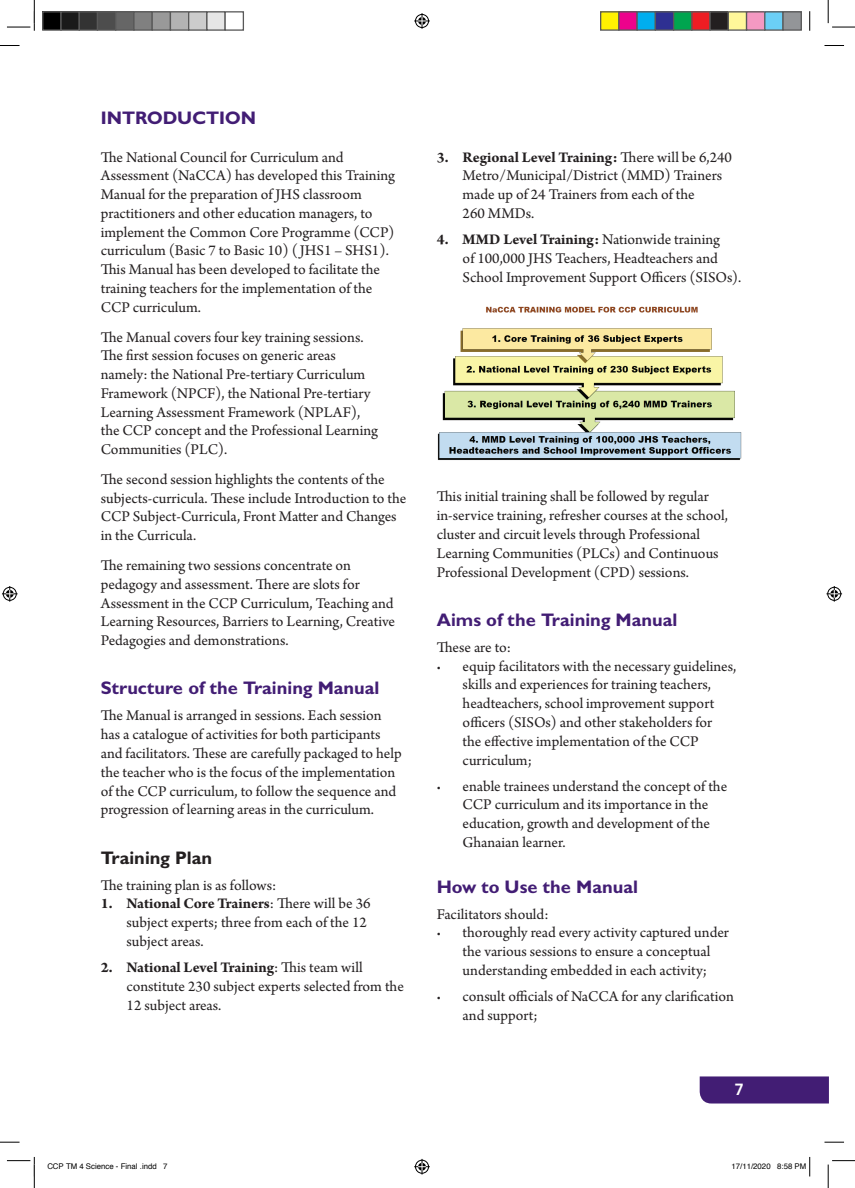
<style>
.page{position:relative;width:855px;height:1188px;background:#fff}
.page>*{position:absolute;margin:0;border:0;box-sizing:border-box;transform-origin:0 0}
.t1{font:700 18.3px "Gill Sans MT Pro";color:#421d74}
.t2{font:700 18.3px "Gill Sans MT Pro";color:#231f20}
.t3{font:15.6px/18.8px "Arno Pro";color:#231f20}
.t4{font:600 15.6px "Poppins";color:#fff}
.t5{font:7.8px "Helvetica";color:#000}
.s1{font-weight:700}
</style>
<div class="page">
<svg style="left:700px;top:1076px;width:128px;height:28px;background:#492679"></svg>
<img style="left:437px;top:306px;width:305px;height:154px">
<svg style="left:0;top:45px;width:20px;height:1px"></svg>
<svg style="left:825px;top:45px;width:19px;height:1px"></svg>
<svg style="left:0;top:1142px;width:20px;height:1px"></svg>
<svg style="left:825px;top:1141px;width:19px;height:2px"></svg>
<svg style="left:809px;top:11px;width:1px;height:20px"></svg>
<svg style="left:7px;top:0;width:28px;height:31px"></svg>
<svg style="left:7px;top:1157px;width:28px;height:31px"></svg>
<svg style="left:828px;top:0;width:27px;height:28px"></svg>
<svg style="left:828px;top:1160px;width:27px;height:28px"></svg>
<svg style="left:414px;top:13px;width:16px;height:16px"></svg>
<svg style="left:414px;top:1159px;width:16px;height:16px"></svg>
<svg style="left:2px;top:586px;width:16px;height:16px"></svg>
<svg style="left:826px;top:586px;width:16px;height:16px"></svg>
<div style="left:43px;top:12px;width:18px;height:18px;background:#000"></div>
<div style="left:42px;top:11px;width:20px;height:20px;border:1px solid #595959"></div>
<div style="left:61px;top:12px;width:18px;height:18px;background:#1a1a1a"></div>
<div style="left:60px;top:11px;width:20px;height:20px;border:1px solid #595959"></div>
<div style="left:79px;top:12px;width:18px;height:18px;background:#333"></div>
<div style="left:79px;top:11px;width:19px;height:20px;border:1px solid #595959"></div>
<div style="left:97px;top:12px;width:19px;height:18px;background:#4d4d4d"></div>
<div style="left:97px;top:11px;width:19px;height:20px;border:1px solid #595959"></div>
<div style="left:116px;top:12px;width:18px;height:18px;background:#666"></div>
<div style="left:115px;top:11px;width:20px;height:20px;border:1px solid #595959"></div>
<div style="left:134px;top:12px;width:18px;height:18px;background:#808080"></div>
<div style="left:133px;top:11px;width:20px;height:20px;border:1px solid #595959"></div>
<div style="left:152px;top:12px;width:18px;height:18px;background:#999"></div>
<div style="left:152px;top:11px;width:19px;height:20px;border:1px solid #595959"></div>
<div style="left:170px;top:12px;width:19px;height:18px;background:#b3b3b3"></div>
<div style="left:170px;top:11px;width:19px;height:20px;border:1px solid #595959"></div>
<div style="left:189px;top:12px;width:18px;height:18px;background:#ccc"></div>
<div style="left:188px;top:11px;width:20px;height:20px;border:1px solid #595959"></div>
<div style="left:207px;top:12px;width:18px;height:18px;background:#e6e6e6"></div>
<div style="left:206px;top:11px;width:20px;height:20px;border:1px solid #595959"></div>
<div style="left:224px;top:11px;width:20px;height:20px;border:1px solid #595959"></div>
<div style="left:601px;top:12px;width:18px;height:18px;background:#fff101"></div>
<div style="left:600px;top:11px;width:20px;height:20px;border:1px solid #595959"></div>
<div style="left:619px;top:12px;width:18px;height:18px;background:#ed028c"></div>
<div style="left:618px;top:11px;width:20px;height:20px;border:1px solid #595959"></div>
<div style="left:637px;top:12px;width:18px;height:18px;background:#00aeef"></div>
<div style="left:636px;top:11px;width:20px;height:20px;border:1px solid #595959"></div>
<div style="left:655px;top:12px;width:19px;height:18px;background:#2e3092"></div>
<div style="left:655px;top:11px;width:19px;height:20px;border:1px solid #595959"></div>
<div style="left:674px;top:12px;width:18px;height:18px;background:#00a54f"></div>
<div style="left:673px;top:11px;width:19px;height:20px;border:1px solid #595959"></div>
<div style="left:692px;top:12px;width:18px;height:18px;background:#ee1d23"></div>
<div style="left:691px;top:11px;width:20px;height:20px;border:1px solid #595959"></div>
<div style="left:710px;top:12px;width:18px;height:18px;background:#231f20"></div>
<div style="left:709px;top:11px;width:20px;height:20px;border:1px solid #595959"></div>
<div style="left:728px;top:12px;width:19px;height:18px;background:#fff79a"></div>
<div style="left:728px;top:11px;width:19px;height:20px;border:1px solid #595959"></div>
<div style="left:747px;top:12px;width:18px;height:18px;background:#f499c2"></div>
<div style="left:746px;top:11px;width:19px;height:20px;border:1px solid #595959"></div>
<div style="left:765px;top:12px;width:18px;height:18px;background:#6bcff6"></div>
<div style="left:764px;top:11px;width:20px;height:20px;border:1px solid #595959"></div>
<div style="left:783px;top:12px;width:18px;height:18px;background:#939598"></div>
<div style="left:782px;top:11px;width:20px;height:20px;border:1px solid #595959"></div>
<svg style="left:809px;top:1157px;width:2px;height:19px"></svg>
<p class="t1" style="left:101px;top:107px;width:157px">INTRODUCTION</p>
<p class="t3" style="left:101px;top:148px;width:296px">The National Council for Curriculum and Assessment (NaCCA) has developed this Training Manual for the preparation of JHS classroom practitioners and other education managers, to implement the Common Core Programme (CCP) curriculum (Basic 7 to Basic 10) (JHS1 – SHS1).<br>This Manual has been developed to facilitate the training teachers for the implementation of the CCP curriculum.</p>
<p class="t3" style="left:101px;top:328px;width:279px">The Manual covers four key training sessions.<br>The first session focuses on generic areas namely: the National Pre-tertiary Curriculum Framework (NPCF), the National Pre-tertiary Learning Assessment Framework (NPLAF), the CCP concept and the Professional Learning Communities (PLC).</p>
<p class="t3" style="left:101px;top:471px;width:307px">The second session highlights the contents of the subjects-curricula. These include Introduction to the CCP Subject-Curricula, Front Matter and Changes in the Curricula.</p>
<p class="t3" style="left:101px;top:557px;width:296px">The remaining two sessions concentrate on pedagogy and assessment. There are slots for Assessment in the CCP Curriculum, Teaching and Learning Resources, Barriers to Learning, Creative Pedagogies and demonstrations.</p>
<p class="t1" style="left:101px;top:677px;width:280px">Structure of the Training Manual</p>
<p class="t3" style="left:101px;top:707px;width:302px">The Manual is arranged in sessions. Each session has a catalogue of activities for both participants and facilitators. These are carefully packaged to help the teacher who is the focus of the implementation of the CCP curriculum, to follow the sequence and progression of learning areas in the curriculum.</p>
<p class="t2" style="left:101px;top:846px;width:113px">Training Plan</p>
<p class="t3" style="left:101px;top:876px;width:177px">The training plan is as follows:</p>
<p class="t3" style="left:127px;top:895px;width:245px;text-indent:-26px"><span class="s1">1. National Core Trainers</span>: There will be 36 subject experts; three from each of the 12 subject areas.</p>
<p class="t3" style="left:127px;top:959px;width:279px;text-indent:-26px"><span class="s1">2. National Level Training</span>: This team will constitute 230 subject experts selected from the<br>12 subject areas.</p>
<p class="t3" style="left:463px;top:148px;width:271px;text-indent:-26px"><span class="s1">3. Regional Level Training:</span> There will be 6,240<br>Metro/Municipal/District (MMD) Trainers made up of 24 Trainers from each of the<br>260 MMDs.</p>
<p class="t3" style="left:463px;top:231px;width:280px;text-indent:-26px"><span class="s1">4. MMD Level Training:</span> Nationwide training<br>of 100,000 JHS Teachers, Headteachers and<br>School Improvement Support Officers (SISOs).</p>
<p class="t3" style="left:437px;top:488px;width:293px">This initial training shall be followed by regular in-service training, refresher courses at the school, cluster and circuit levels through Professional Learning Communities (PLCs) and Continuous Professional Development (CPD) sessions.</p>
<p class="t1" style="left:437px;top:608px;width:242px">Aims of the Training Manual</p>
<p class="t3" style="left:437px;top:639px;width:76px">These are to:</p>
<p class="t3" style="left:437px;top:657px;width:301px"><span class="s1">·</span> equip facilitators with the necessary guidelines,</p>
<p class="t3" style="left:463px;top:676px;width:250px">skills and experiences for training teachers,</p>
<p class="t3" style="left:463px;top:695px;width:253px">headteachers, school improvement support</p>
<p class="t3" style="left:463px;top:714px;width:251px">officers (SISOs) and other stakeholders for</p>
<p class="t3" style="left:463px;top:733px;width:238px">the effective implementation of the CCP</p>
<p class="t3" style="left:463px;top:751px;width:71px">curriculum;</p>
<p class="t3" style="left:463px;top:777px;width:266px;text-indent:-26px"><span class="s1">·</span> enable trainees understand the concept of the CCP curriculum and its importance in the education, growth and development of the Ghanaian learner.</p>
<p class="t1" style="left:437px;top:875px;width:203px">How to Use the Manual</p>
<p class="t3" style="left:437px;top:905px;width:114px">Facilitators should:</p>
<p class="t3" style="left:437px;top:924px;width:294px"><span class="s1">·</span> thoroughly read every activity captured under</p>
<p class="t3" style="left:463px;top:943px;width:249px">the various sessions to ensure a conceptual</p>
<p class="t3" style="left:463px;top:962px;width:246px">understanding embedded in each activity;</p>
<p class="t3" style="left:463px;top:988px;width:273px;text-indent:-26px"><span class="s1">·</span> consult officials of NaCCA for any clarification and support;</p>
<p class="t4" style="left:735px;top:1080px;width:10px">7</p>
<p class="t5" style="left:47px;top:1160px;width:122px">CCP TM 4 Science - Final .indd 7</p>
<p class="t5" style="left:732px;top:1160px;width:76px">17/11/2020 8:58 PM</p>
</div>
